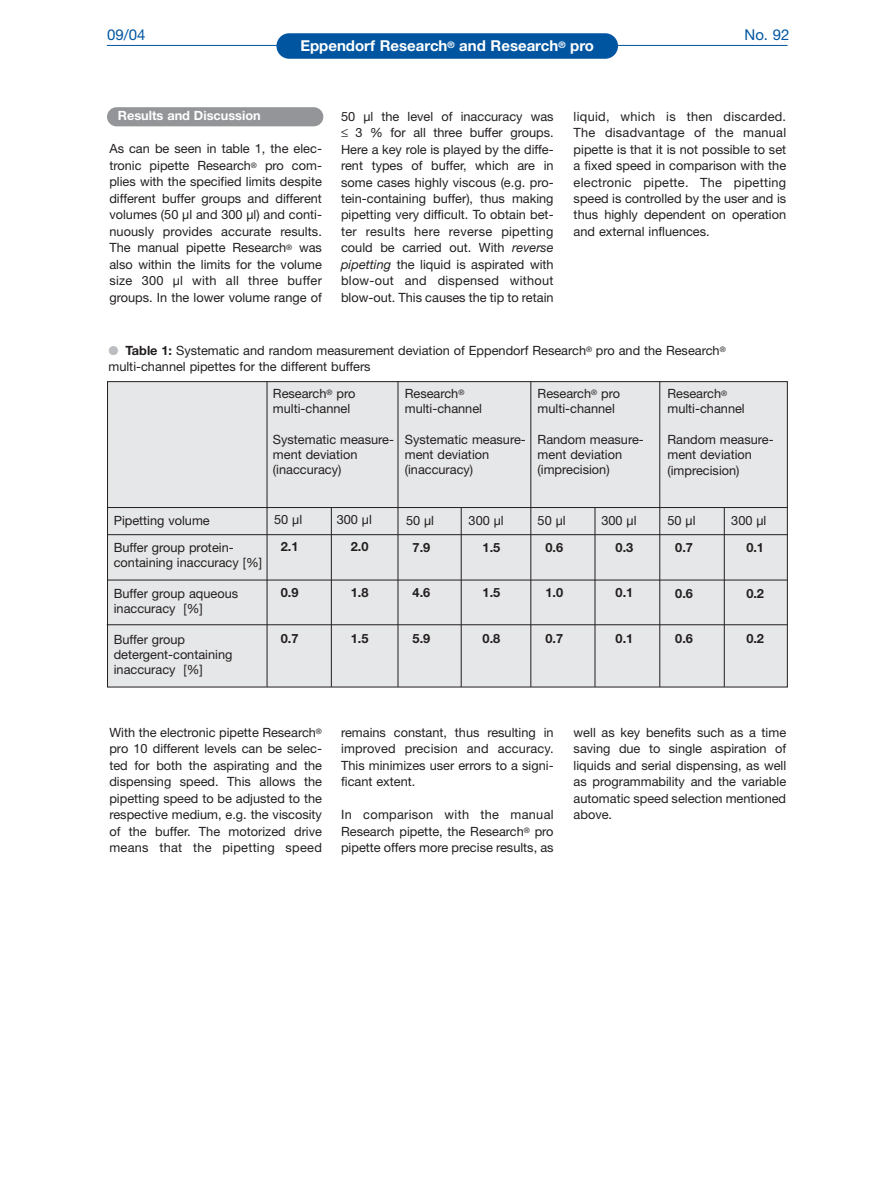
<style>
.page{position:relative;width:893px;height:1191px;background:#fff}
.page>*{position:absolute;margin:0;border:0;box-sizing:border-box;transform-origin:0 0}
.t1{font:700 15px "Helvetica Neue";color:#fff}
.t2{font:15px "Helvetica Neue";color:#0055a1}
.t3{font:12.75px/16.5px "Helvetica Neue";color:#231f20}
.t4{font:700 12.75px "Helvetica Neue";color:#231f20}
.t5{font:700 12.75px "Helvetica Neue";color:#fff}
.s1{font-style:italic}
.s2{color:#bbbdc0}
.s3{font-weight:700}
</style>
<div class="page">
<hr style="left:107px;top:45px;width:680px;height:1px;background:#0055a1">
<div style="left:276px;top:33px;width:342px;height:26px;background:#0055a1;border-radius:13px"></div>
<div style="left:107px;top:382px;width:680px;height:305px;background:#e6e7e8"></div>
<hr style="left:398px;top:382px;width:1px;height:305px;background:#231f20">
<hr style="left:659px;top:382px;width:1px;height:305px;background:#231f20">
<hr style="left:107px;top:507px;width:680px;height:1px;background:#231f20">
<hr style="left:107px;top:534px;width:680px;height:1px;background:#231f20">
<hr style="left:267px;top:382px;width:1px;height:305px;background:#231f20">
<div style="left:107px;top:107px;width:216px;height:19px;background:#939598;border-radius:10px"></div>
<hr style="left:530px;top:382px;width:1px;height:305px;background:#231f20">
<hr style="left:107px;top:580px;width:680px;height:1px;background:#231f20">
<hr style="left:107px;top:625px;width:680px;height:1px;background:#231f20">
<hr style="left:331px;top:508px;width:1px;height:179px;background:#231f20">
<hr style="left:461px;top:508px;width:1px;height:179px;background:#231f20">
<hr style="left:594px;top:508px;width:1px;height:179px;background:#231f20">
<hr style="left:724px;top:508px;width:1px;height:179px;background:#231f20">
<p class="t2" style="left:107px;top:29px;width:40px">09/04</p>
<p class="t2" style="left:744px;top:29px;width:46px">No. 92</p>
<p class="t1" style="left:300px;top:40px;width:295px">Eppendorf Research<sup>®</sup> and Research<sup>®</sup> pro</p>
<p class="t5" style="left:118px;top:111px;width:144px">Results and Discussion</p>
<p class="t3" style="left:109px;top:142px;width:214px;text-align:justify">As can be seen in table 1, the elec&shy;tronic pipette Research<sup>®</sup> pro com&shy;plies with the specified limits despite different buffer groups and different volumes (50 µl and 300 µl) and conti&shy;nuously provides accurate results.<br>The manual pipette Research<sup>®</sup> was also within the limits for the volume size 300 µl with all three buffer groups. In the lower volume range of</p>
<p class="t3" style="left:341px;top:109px;width:214px;text-align:justify">50 µl the level of inaccuracy was ≤ 3 % for all three buffer groups.<br>Here a key role is played by the diffe&shy;rent types of buffer, which are in some cases highly viscous (e.g. pro&shy;tein-containing buffer), thus making pipetting very difficult. To obtain bet&shy;ter results here reverse pipetting could be carried out. With <span class="s1">reverse pipetting</span> the liquid is aspirated with blow-out and dispensed without blow-out. This causes the tip to retain</p>
<p class="t3" style="left:573px;top:109px;width:214px;text-align:justify">liquid, which is then discarded.<br>The disadvantage of the manual pipette is that it is not possible to set a fixed speed in comparison with the electronic pipette. The pipetting speed is controlled by the user and is thus highly dependent on operation and external influences.</p>
<p class="t3" style="left:108px;top:343px;width:618px"><span class="s2">●</span> <span class="s3">Table 1:</span> Systematic and random measurement deviation of Eppendorf Research<sup>®</sup> pro and the Research<sup>® </sup>multi-channel pipettes for the different buffers</p>
<p class="t3" style="left:273px;top:387px;width:84px;line-height:15.3px">Research<sup>®</sup> pro multi-channel</p>
<p class="t3" style="left:273px;top:433px;width:123px;line-height:15.3px">Systematic measure&shy;ment deviation (inaccuracy)</p>
<p class="t3" style="left:274px;top:513px;width:29px">50 µl</p>
<p class="t3" style="left:337px;top:513px;width:37px">300 µl</p>
<p class="t4" style="left:281px;top:542px;width:19px">2.1</p>
<p class="t4" style="left:351px;top:542px;width:19px">2.0</p>
<p class="t4" style="left:281px;top:588px;width:19px">0.9</p>
<p class="t4" style="left:351px;top:588px;width:19px">1.8</p>
<p class="t4" style="left:281px;top:634px;width:19px">0.7</p>
<p class="t4" style="left:351px;top:634px;width:19px">1.5</p>
<p class="t3" style="left:405px;top:387px;width:79px;line-height:15.3px">Research<sup>® </sup>multi-channel</p>
<p class="t3" style="left:405px;top:433px;width:123px;line-height:15.3px">Systematic measure&shy;ment deviation (inaccuracy)</p>
<p class="t3" style="left:406px;top:513px;width:29px">50 µl</p>
<p class="t3" style="left:468px;top:513px;width:37px">300 µl</p>
<p class="t4" style="left:412px;top:542px;width:19px">7.9</p>
<p class="t4" style="left:482px;top:542px;width:19px">1.5</p>
<p class="t4" style="left:412px;top:588px;width:19px">4.6</p>
<p class="t4" style="left:482px;top:588px;width:19px">1.5</p>
<p class="t4" style="left:412px;top:634px;width:19px">5.9</p>
<p class="t4" style="left:482px;top:634px;width:19px">0.8</p>
<p class="t3" style="left:537px;top:387px;width:84px;line-height:15.3px">Research<sup>®</sup> pro multi-channel</p>
<p class="t3" style="left:537px;top:433px;width:108px;line-height:15.3px">Random measure&shy;ment deviation (imprecision)</p>
<p class="t3" style="left:537px;top:513px;width:29px">50 µl</p>
<p class="t3" style="left:601px;top:513px;width:37px">300 µl</p>
<p class="t4" style="left:545px;top:542px;width:19px">0.6</p>
<p class="t4" style="left:615px;top:542px;width:19px">0.3</p>
<p class="t4" style="left:545px;top:588px;width:19px">1.0</p>
<p class="t4" style="left:615px;top:588px;width:19px">0.1</p>
<p class="t4" style="left:545px;top:634px;width:19px">0.7</p>
<p class="t4" style="left:615px;top:634px;width:19px">0.1</p>
<p class="t3" style="left:667px;top:387px;width:79px;line-height:15.3px">Research<sup>® </sup>multi-channel</p>
<p class="t3" style="left:667px;top:433px;width:108px;line-height:15.3px">Random measure&shy;ment deviation (imprecision)</p>
<p class="t3" style="left:667px;top:513px;width:29px">50 µl</p>
<p class="t3" style="left:731px;top:513px;width:37px">300 µl</p>
<p class="t4" style="left:675px;top:543px;width:19px">0.7</p>
<p class="t4" style="left:746px;top:543px;width:19px">0.1</p>
<p class="t4" style="left:675px;top:589px;width:19px">0.6</p>
<p class="t4" style="left:746px;top:589px;width:19px">0.2</p>
<p class="t4" style="left:675px;top:634px;width:19px">0.6</p>
<p class="t4" style="left:746px;top:634px;width:19px">0.2</p>
<p class="t3" style="left:114px;top:508px;width:121px;line-height:27px">Pipetting volume<br>Buffer group protein-</p>
<p class="t3" style="left:114px;top:556px;width:150px">containing inaccuracy [%]</p>
<p class="t3" style="left:114px;top:587px;width:126px;line-height:15.3px">Buffer group aqueous inaccuracy [%]</p>
<p class="t3" style="left:114px;top:633px;width:120px;line-height:15.3px">Buffer group detergent-containing inaccuracy [%]</p>
<p class="t3" style="left:109px;top:725px;width:214px;text-align:justify">With the electronic pipette Research<sup>® </sup>pro 10 different levels can be selec&shy;ted for both the aspirating and the dispensing speed. This allows the pipetting speed to be adjusted to the respective medium, e.g. the viscosity of the buffer. The motorized drive means that the pipetting speed</p>
<p class="t3" style="left:341px;top:725px;width:214px;text-align:justify">remains constant, thus resulting in improved precision and accuracy.<br>This minimizes user errors to a signi&shy;ficant extent.</p>
<p class="t3" style="left:341px;top:808px;width:214px;text-align:justify">In comparison with the manual Research pipette, the Research<sup>®</sup> pro pipette offers more precise results, as</p>
<p class="t3" style="left:573px;top:725px;width:214px;text-align:justify">well as key benefits such as a time saving due to single aspiration of liquids and serial dispensing, as well as programmability and the variable automatic speed selection mentioned above.</p>
</div>
